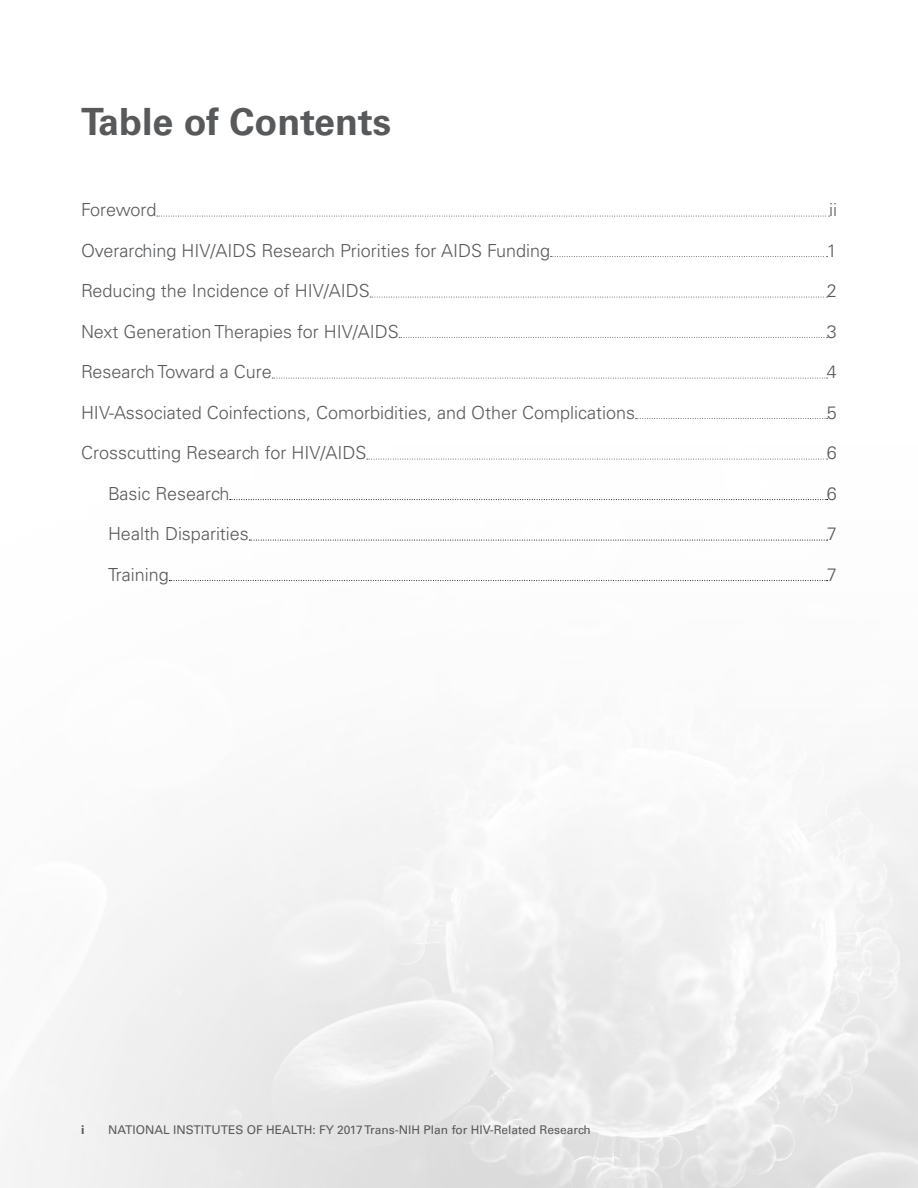
<style>
.page{position:relative;width:918px;height:1188px;background:#fff}
.page>*{position:absolute;margin:0;border:0;box-sizing:border-box;transform-origin:0 0}
.L1{font:700 37.5px "Univers LT Std";color:#58595b}
.L1-2{font:300 18px "Univers LT Std";color:#58595b}
.L2{font:300 18px "Univers LT Std";color:#58595b}
.t1{font:12px "Univers LT Std";color:#58595b}
.t2{font:700 12px "Univers LT Std";color:#58595b}
</style>
<div class="page">
<svg style="left:157px;top:216px;width:673px;height:1px"></svg>
<svg style="left:551px;top:256px;width:277px;height:1px"></svg>
<svg style="left:370px;top:297px;width:458px;height:1px"></svg>
<svg style="left:399px;top:337px;width:429px;height:1px"></svg>
<svg style="left:272px;top:378px;width:556px;height:1px"></svg>
<svg style="left:636px;top:418px;width:192px;height:1px"></svg>
<svg style="left:367px;top:459px;width:461px;height:1px"></svg>
<svg style="left:230px;top:499px;width:598px;height:1px"></svg>
<svg style="left:249px;top:540px;width:579px;height:1px"></svg>
<svg style="left:169px;top:580px;width:659px;height:1px"></svg>
<p class="L1" style="left:81px;top:100px;width:312px">Table of Contents</p>
<p class="L1-2" style="left:81px;top:199px;width:77px">Foreword</p>
<p class="L1-2" style="left:829px;top:199px;width:9px">ii</p>
<p class="L1-2" style="left:81px;top:239px;width:471px">Overarching HIV/AIDS Research Priorities for AIDS Funding</p>
<p class="L1-2" style="left:827px;top:239px;width:12px">1</p>
<p class="L1-2" style="left:81px;top:280px;width:290px">Reducing the Incidence of HIV/AIDS</p>
<p class="L1-2" style="left:827px;top:280px;width:12px">2</p>
<p class="L1-2" style="left:81px;top:320px;width:319px">Next Generation Therapies for HIV/AIDS</p>
<p class="L1-2" style="left:827px;top:320px;width:12px">3</p>
<p class="L1-2" style="left:81px;top:361px;width:192px">Research Toward a Cure</p>
<p class="L1-2" style="left:827px;top:361px;width:12px">4</p>
<p class="L1-2" style="left:81px;top:401px;width:556px">HIV-Associated Coinfections, Comorbidities, and Other Complications</p>
<p class="L1-2" style="left:827px;top:401px;width:12px">5</p>
<p class="L1-2" style="left:81px;top:442px;width:287px">Crosscutting Research for HIV/AIDS</p>
<p class="L1-2" style="left:827px;top:442px;width:12px">6</p>
<p class="L2" style="left:108px;top:482px;width:123px">Basic Research</p>
<p class="L2" style="left:827px;top:482px;width:12px">6</p>
<p class="L2" style="left:108px;top:523px;width:142px">Health Disparities</p>
<p class="L2" style="left:827px;top:523px;width:12px">7</p>
<p class="L2" style="left:108px;top:563px;width:62px">Training</p>
<p class="L2" style="left:827px;top:563px;width:12px">7</p>
<p class="t2" style="left:81px;top:1122px;width:5px">i</p>
<p class="t1" style="left:108px;top:1122px;width:484px">NATIONAL INSTITUTES OF HEALTH: FY 2017 Trans-NIH Plan for HIV-Related Research</p>
</div>
